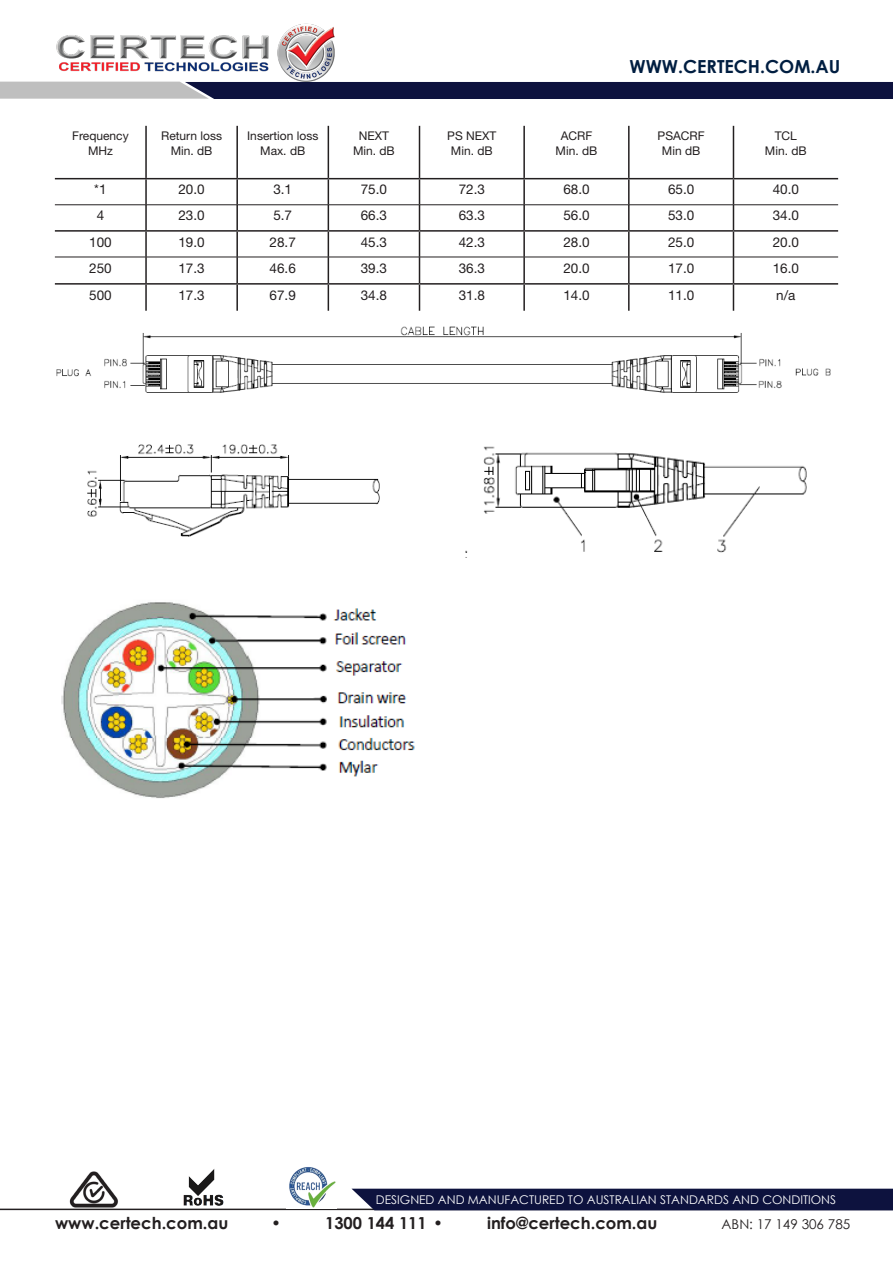
<style>
.page{position:relative;width:893px;height:1263px;background:#fff}
.page>*{position:absolute;margin:0;border:0;box-sizing:border-box;transform-origin:0 0}
.t1{font:700 18px "Century Gothic";color:#001e41}
.t2{font:700 16.5px "Century Gothic";color:#231f20}
.t3{font:16.5px "Century Gothic";color:#231f20}
.t4{font:13.5px "Helvetica Neue LT Std";color:#231f20}
.t5{font:13.5px "Century Gothic";color:#231f20}
.t6{font:12px "Helvetica Neue LT Std";color:#231f20}
.t7{font:12px "Century Gothic";color:#fff}
.s1{font-weight:400}
</style>
<div class="page">
<svg style="left:0;top:82px;width:893px;height:17px;background:#313558"></svg>
<img style="left:51px;top:23px;width:302px;height:63px">
<hr style="left:0;top:1208px;width:893px;height:2px;background:#231f20">
<hr style="left:145px;top:126px;width:2px;height:52px;background:#231f20">
<hr style="left:236px;top:126px;width:2px;height:52px;background:#231f20">
<hr style="left:328px;top:126px;width:1px;height:52px;background:#231f20">
<hr style="left:419px;top:126px;width:1px;height:52px;background:#231f20">
<hr style="left:523px;top:126px;width:2px;height:52px;background:#231f20">
<hr style="left:628px;top:126px;width:2px;height:52px;background:#231f20">
<hr style="left:733px;top:126px;width:1px;height:52px;background:#231f20">
<hr style="left:55px;top:178px;width:91px;height:1px;background:#231f20">
<hr style="left:146px;top:178px;width:91px;height:1px;background:#231f20">
<hr style="left:145px;top:179px;width:2px;height:26px;background:#231f20">
<hr style="left:237px;top:178px;width:91px;height:1px;background:#231f20">
<hr style="left:236px;top:179px;width:2px;height:26px;background:#231f20">
<hr style="left:328px;top:178px;width:91px;height:1px;background:#231f20">
<hr style="left:419px;top:178px;width:105px;height:1px;background:#231f20">
<hr style="left:524px;top:178px;width:105px;height:1px;background:#231f20">
<hr style="left:523px;top:179px;width:2px;height:26px;background:#231f20">
<hr style="left:629px;top:178px;width:104px;height:1px;background:#231f20">
<hr style="left:628px;top:179px;width:2px;height:26px;background:#231f20">
<hr style="left:733px;top:178px;width:105px;height:1px;background:#231f20">
<hr style="left:145px;top:205px;width:2px;height:25px;background:#231f20">
<hr style="left:236px;top:205px;width:2px;height:25px;background:#231f20">
<hr style="left:523px;top:205px;width:2px;height:25px;background:#231f20">
<hr style="left:628px;top:205px;width:2px;height:25px;background:#231f20">
<hr style="left:55px;top:230px;width:91px;height:2px;background:#231f20">
<hr style="left:146px;top:230px;width:91px;height:2px;background:#231f20">
<hr style="left:145px;top:232px;width:2px;height:25px;background:#231f20">
<hr style="left:237px;top:230px;width:91px;height:2px;background:#231f20">
<hr style="left:236px;top:232px;width:2px;height:25px;background:#231f20">
<hr style="left:328px;top:230px;width:91px;height:2px;background:#231f20">
<hr style="left:419px;top:230px;width:105px;height:2px;background:#231f20">
<hr style="left:524px;top:230px;width:105px;height:2px;background:#231f20">
<hr style="left:523px;top:232px;width:2px;height:25px;background:#231f20">
<hr style="left:629px;top:230px;width:104px;height:2px;background:#231f20">
<hr style="left:628px;top:232px;width:2px;height:25px;background:#231f20">
<hr style="left:733px;top:230px;width:105px;height:2px;background:#231f20">
<hr style="left:145px;top:257px;width:2px;height:26px;background:#231f20">
<hr style="left:236px;top:257px;width:2px;height:26px;background:#231f20">
<hr style="left:523px;top:257px;width:2px;height:26px;background:#231f20">
<hr style="left:628px;top:257px;width:2px;height:26px;background:#231f20">
<hr style="left:55px;top:283px;width:91px;height:2px;background:#231f20">
<hr style="left:146px;top:283px;width:91px;height:2px;background:#231f20">
<hr style="left:145px;top:285px;width:2px;height:26px;background:#231f20">
<hr style="left:237px;top:283px;width:91px;height:2px;background:#231f20">
<hr style="left:236px;top:285px;width:2px;height:26px;background:#231f20">
<hr style="left:328px;top:283px;width:91px;height:2px;background:#231f20">
<svg style="left:328px;top:179px;width:1px;height:132px"></svg>
<hr style="left:419px;top:283px;width:105px;height:2px;background:#231f20">
<svg style="left:419px;top:179px;width:1px;height:132px"></svg>
<hr style="left:524px;top:283px;width:105px;height:2px;background:#231f20">
<hr style="left:523px;top:285px;width:2px;height:26px;background:#231f20">
<hr style="left:629px;top:283px;width:104px;height:2px;background:#231f20">
<hr style="left:628px;top:285px;width:2px;height:26px;background:#231f20">
<hr style="left:733px;top:283px;width:105px;height:2px;background:#231f20">
<svg style="left:733px;top:179px;width:1px;height:132px"></svg>
<hr style="left:55px;top:205px;width:91px;height:1px;background:#231f20">
<hr style="left:146px;top:205px;width:91px;height:1px;background:#231f20">
<hr style="left:237px;top:205px;width:91px;height:1px;background:#231f20">
<hr style="left:328px;top:205px;width:91px;height:1px;background:#231f20">
<hr style="left:419px;top:205px;width:105px;height:1px;background:#231f20">
<hr style="left:524px;top:205px;width:105px;height:1px;background:#231f20">
<hr style="left:629px;top:205px;width:104px;height:1px;background:#231f20">
<hr style="left:733px;top:205px;width:105px;height:1px;background:#231f20">
<hr style="left:55px;top:257px;width:91px;height:1px;background:#231f20">
<hr style="left:146px;top:257px;width:91px;height:1px;background:#231f20">
<hr style="left:237px;top:257px;width:91px;height:1px;background:#231f20">
<hr style="left:328px;top:257px;width:91px;height:1px;background:#231f20">
<hr style="left:419px;top:257px;width:105px;height:1px;background:#231f20">
<hr style="left:524px;top:257px;width:105px;height:1px;background:#231f20">
<hr style="left:629px;top:257px;width:104px;height:1px;background:#231f20">
<hr style="left:733px;top:257px;width:105px;height:1px;background:#231f20">
<img style="left:56px;top:326px;width:775px;height:67px">
<img style="left:87px;top:444px;width:293px;height:93px">
<img style="left:465px;top:446px;width:342px;height:112px">
<img style="left:61px;top:602px;width:354px;height:196px">
<div style="left:351px;top:1189px;width:542px;height:21px;background:#0d123e"></div>
<img style="left:69px;top:1171px;width:49px;height:36px">
<img style="left:181px;top:1169px;width:44px;height:42px">
<img style="left:289px;top:1167px;width:47px;height:41px">
<p class="t6" style="left:72px;top:129px;width:58px">Frequency</p>
<p class="t6" style="left:88px;top:143px;width:26px">MHz</p>
<p class="t6" style="left:161px;top:129px;width:62px">Return loss</p>
<p class="t6" style="left:171px;top:143px;width:43px">Min. dB</p>
<p class="t6" style="left:247px;top:129px;width:73px">Insertion loss</p>
<p class="t6" style="left:260px;top:143px;width:47px">Max. dB</p>
<p class="t6" style="left:359px;top:129px;width:32px">NEXT</p>
<p class="t6" style="left:353px;top:143px;width:43px">Min. dB</p>
<p class="t6" style="left:447px;top:129px;width:51px">PS NEXT</p>
<p class="t6" style="left:451px;top:143px;width:43px">Min. dB</p>
<p class="t6" style="left:561px;top:129px;width:33px">ACRF</p>
<p class="t6" style="left:556px;top:143px;width:43px">Min. dB</p>
<h1 class="t1" style="left:629px;top:53px;width:212px">WWW.CERTECH.COM.AU</h1>
<p class="t6" style="left:658px;top:129px;width:49px">PSACRF</p>
<p class="t6" style="left:662px;top:143px;width:40px">Min dB</p>
<p class="t6" style="left:775px;top:129px;width:24px">TCL</p>
<p class="t6" style="left:765px;top:143px;width:43px">Min. dB</p>
<p class="t4" style="left:94px;top:181px;width:14px">*1</p>
<p class="t4" style="left:178px;top:181px;width:28px">20.0</p>
<p class="t4" style="left:273px;top:181px;width:20px">3.1</p>
<p class="t4" style="left:361px;top:181px;width:28px">75.0</p>
<p class="t4" style="left:459px;top:181px;width:28px">72.3</p>
<p class="t4" style="left:563px;top:181px;width:28px">68.0</p>
<p class="t4" style="left:668px;top:181px;width:28px">65.0</p>
<p class="t4" style="left:773px;top:181px;width:28px">40.0</p>
<p class="t4" style="left:97px;top:208px;width:9px">4</p>
<p class="t4" style="left:178px;top:208px;width:28px">23.0</p>
<p class="t4" style="left:273px;top:208px;width:20px">5.7</p>
<p class="t4" style="left:361px;top:208px;width:28px">66.3</p>
<p class="t4" style="left:459px;top:208px;width:28px">63.3</p>
<p class="t4" style="left:563px;top:208px;width:28px">56.0</p>
<p class="t4" style="left:668px;top:208px;width:28px">53.0</p>
<p class="t4" style="left:773px;top:208px;width:28px">34.0</p>
<p class="t4" style="left:89px;top:234px;width:24px">100</p>
<p class="t4" style="left:178px;top:234px;width:28px">19.0</p>
<p class="t4" style="left:270px;top:234px;width:28px">28.7</p>
<p class="t4" style="left:361px;top:234px;width:28px">45.3</p>
<p class="t4" style="left:459px;top:234px;width:28px">42.3</p>
<p class="t4" style="left:563px;top:234px;width:28px">28.0</p>
<p class="t4" style="left:668px;top:234px;width:28px">25.0</p>
<p class="t4" style="left:773px;top:234px;width:28px">20.0</p>
<p class="t4" style="left:89px;top:260px;width:24px">250</p>
<p class="t4" style="left:178px;top:260px;width:28px">17.3</p>
<p class="t4" style="left:270px;top:260px;width:28px">46.6</p>
<p class="t4" style="left:361px;top:260px;width:28px">39.3</p>
<p class="t4" style="left:459px;top:260px;width:28px">36.3</p>
<p class="t4" style="left:563px;top:260px;width:28px">20.0</p>
<p class="t4" style="left:668px;top:260px;width:28px">17.0</p>
<p class="t4" style="left:773px;top:260px;width:28px">16.0</p>
<p class="t4" style="left:89px;top:287px;width:24px">500</p>
<p class="t4" style="left:178px;top:287px;width:28px">17.3</p>
<p class="t4" style="left:270px;top:287px;width:28px">67.9</p>
<p class="t4" style="left:361px;top:287px;width:28px">34.8</p>
<p class="t4" style="left:459px;top:287px;width:28px">31.8</p>
<p class="t4" style="left:563px;top:287px;width:28px">14.0</p>
<p class="t4" style="left:668px;top:287px;width:28px">11.0</p>
<p class="t4" style="left:776px;top:287px;width:21px">n/a</p>
<p class="t7" style="left:376px;top:1191px;width:462px">DESIGNED AND MANUFACTURED TO AUSTRALIAN STANDARDS AND CONDITIONS</p>
<p class="t2" style="left:55px;top:1210px;width:175px">www.certech.com.au</p>
<p class="t3" style="left:271px;top:1211px;width:11px">•</p>
<p class="t2" style="left:325px;top:1210px;width:119px">1300 144 111 <span class="s1">•</span></p>
<p class="t2" style="left:487px;top:1210px;width:172px">info@certech.com.au</p>
<p class="t5" style="left:722px;top:1214px;width:130px">ABN: 17 149 306 785</p>
</div>
